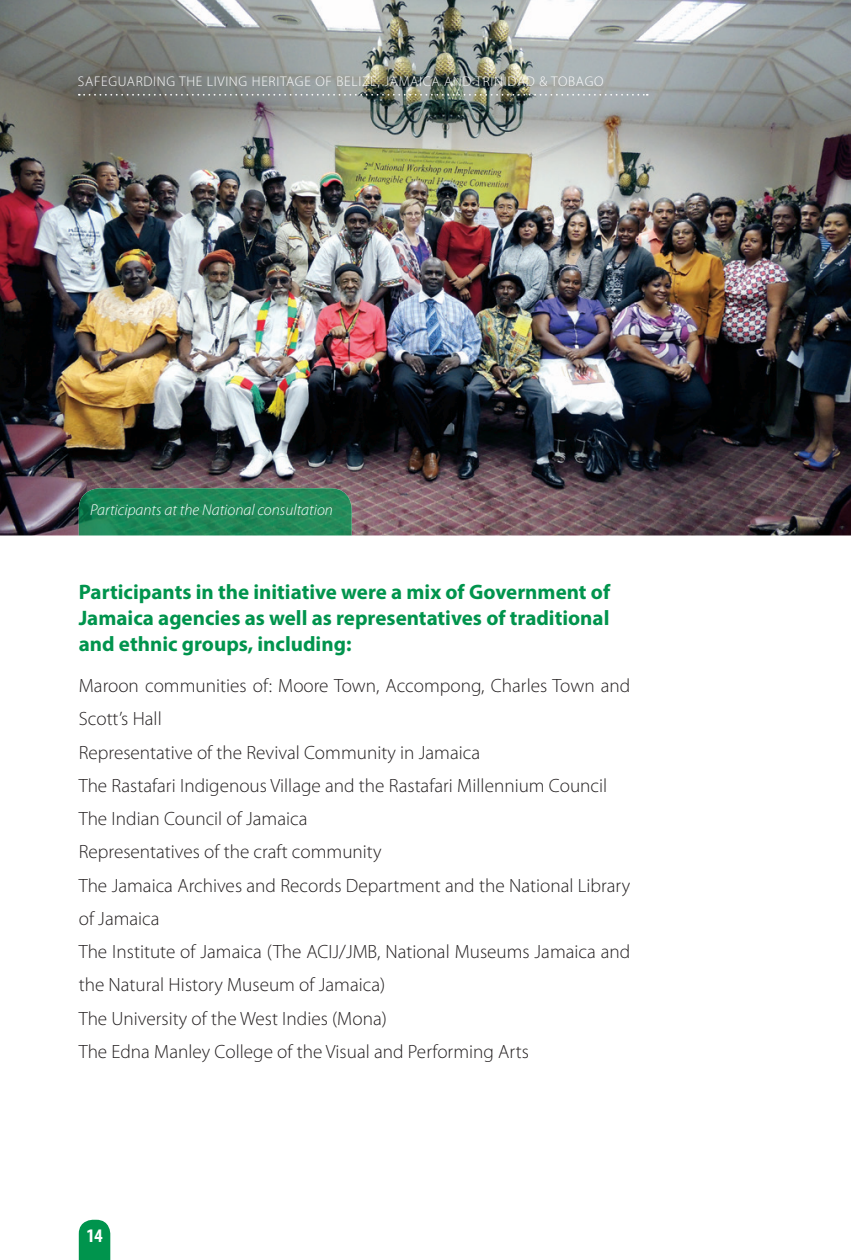
<style>
.page{position:relative;width:851px;height:1260px;background:#fff}
.page>*{position:absolute;margin:0;border:0;box-sizing:border-box;transform-origin:0 0}
.t1{font:700 21px/26.2px "Myriad Pro";color:#00944d;text-align:justify}
.t2{font:300 19.25px/33.2px "Myriad Pro";color:#231f20}
.t3{font:700 condensed 19.25px "Myriad Pro";color:#fff}
.t4{font:italic 300 15.75px "Myriad Pro";color:#fff}
.t5{font:300 14px "Myriad Pro";letter-spacing:.05em;color:#fff}
</style>
<div class="page">
<img style="left:0;top:0;width:850px;height:536px">
<svg style="left:79px;top:1220px;width:31px;height:40px"></svg>
<svg style="left:79px;top:94px;width:568px;height:2px"></svg>
<img style="left:79px;top:488px;width:273px;height:48px">
<p class="t5" style="left:78px;top:73px;width:527px">SAFEGUARDING THE LIVING HERITAGE OF BELIZE, JAMAICA AND TRINIDAD &amp; TOBAGO</p>
<p class="t4" style="left:90px;top:500px;width:244px">Participants at the National consultation</p>
<p class="t1" style="left:79px;top:578px;width:533px">Participants in the initiative were a mix of Government of Jamaica agencies as well as representatives of traditional and ethnic groups, including:</p>
<p class="t2" style="left:79px;top:669px;width:553px">Maroon communities of: Moore Town, Accompong, Charles Town and Scott’s Hall<br>Representative of the Revival Community in Jamaica<br>The Rastafari Indigenous Village and the Rastafari Millennium Council The Indian Council of Jamaica<br>Representatives of the craft community<br>The Jamaica Archives and Records Department and the National Library of Jamaica<br>The Institute of Jamaica (The ACIJ/JMB, National Museums Jamaica and the Natural History Museum of Jamaica)<br>The University of the West Indies (Mona)<br>The Edna Manley College of the Visual and Performing Arts</p>
<p class="t3" style="left:86px;top:1224px;width:18px">14</p>
</div>
